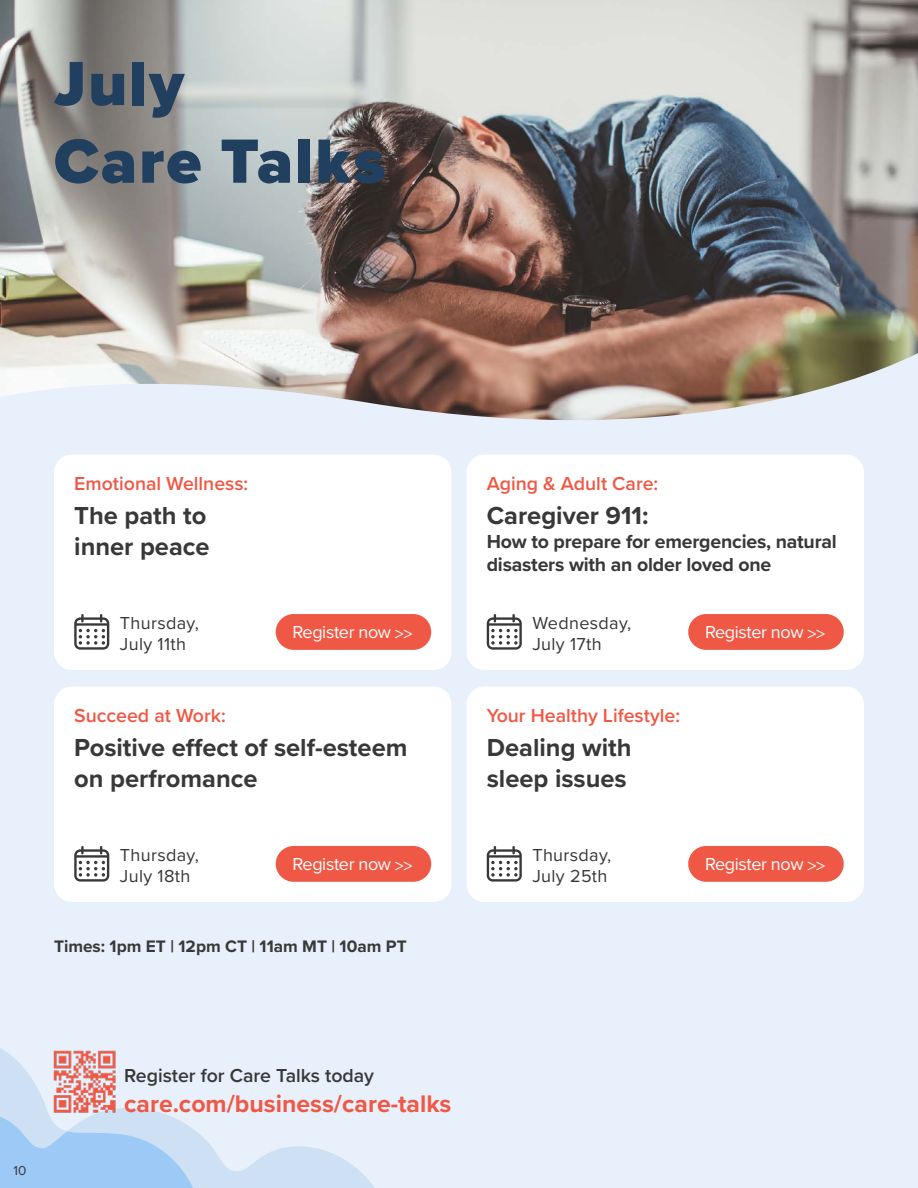
<style>
.page{position:relative;width:918px;height:1188px;background:#e7f0fb}
.page>*{position:absolute;margin:0;border:0;box-sizing:border-box;transform-origin:0 0}
.t1{font:900 64.65px/77.7px "Proxima Nova";letter-spacing:.03em;color:#213f5f}
.t2{font:700 25.5px/30.6px "Proxima Nova";color:#383838}
.t3{font:700 24.9px "Proxima Nova";color:#ef5844}
.t4{font:600 19.5px "Proxima Nova";color:#ef5844}
.t5{font:700 19.5px/23.4px "Proxima Nova";letter-spacing:-.01em;color:#383838}
.t6{font:600 19.5px "Proxima Nova";color:#383838}
.t7{font:18px/21px "Proxima Nova";letter-spacing:.02em;color:#383838}
.t8{font:18px "Proxima Nova";letter-spacing:-.02em;color:#fff}
.t9{font:700 17.25px "Proxima Nova";color:#383838}
.t10{font:13.5px "Proxima Nova";color:#383838}
</style>
<div class="page">
<svg style="left:0;top:1048px;width:374px;height:140px"></svg>
<div style="left:54px;top:686px;width:398px;height:216px;background:#fff;border-radius:18px"></div>
<svg style="left:74px;top:846px;width:35px;height:36px"></svg>
<div style="left:276px;top:846px;width:155px;height:36px;background:#ef5844;border-radius:18px"></div>
<div style="left:54px;top:455px;width:398px;height:215px;background:#fff;border-radius:18px"></div>
<svg style="left:74px;top:614px;width:35px;height:36px"></svg>
<div style="left:276px;top:614px;width:155px;height:36px;background:#ef5844;border-radius:18px"></div>
<div style="left:466px;top:686px;width:398px;height:216px;background:#fff;border-radius:18px"></div>
<svg style="left:487px;top:846px;width:35px;height:36px"></svg>
<div style="left:688px;top:846px;width:156px;height:36px;background:#ef5844;border-radius:18px"></div>
<div style="left:466px;top:455px;width:398px;height:215px;background:#fff;border-radius:18px"></div>
<svg style="left:487px;top:614px;width:35px;height:36px"></svg>
<div style="left:688px;top:614px;width:156px;height:36px;background:#ef5844;border-radius:18px"></div>
<img style="left:0;top:0;width:918px;height:420px">
<img style="left:44px;top:1048px;width:80px;height:74px">
<h1 class="t1" style="left:54px;top:44px;width:332px">July<br>Care Talks</h1>
<p class="t4" style="left:74px;top:469px;width:176px">Emotional Wellness:</p>
<p class="t4" style="left:487px;top:469px;width:173px">Aging &amp; Adult Care:</p>
<p class="t2" style="left:74px;top:500px;width:137px">The path to inner peace</p>
<p class="t2" style="left:487px;top:500px;width:163px">Caregiver 911:</p>
<p class="t5" style="left:487px;top:529px;width:352px">How to prepare for emergencies, natural disasters with an older loved one</p>
<p class="t7" style="left:120px;top:611px;width:81px">Thursday,<br>July 11th</p>
<p class="t8" style="left:293px;top:618px;width:122px">Register now &gt;&gt;</p>
<p class="t7" style="left:532px;top:611px;width:101px">Wednesday,<br>July 17th</p>
<p class="t8" style="left:705px;top:618px;width:122px">Register now &gt;&gt;</p>
<p class="t4" style="left:74px;top:701px;width:153px">Succeed at Work:</p>
<p class="t4" style="left:487px;top:701px;width:195px">Your Healthy Lifestyle:</p>
<p class="t2" style="left:74px;top:732px;width:335px">Positive effect of self-esteem on perfromance</p>
<p class="t2" style="left:487px;top:732px;width:146px">Dealing with sleep issues</p>
<p class="t7" style="left:120px;top:843px;width:81px">Thursday,<br>July 18th</p>
<p class="t8" style="left:293px;top:850px;width:122px">Register now &gt;&gt;</p>
<p class="t7" style="left:532px;top:843px;width:81px">Thursday,<br>July 25th</p>
<p class="t8" style="left:705px;top:850px;width:122px">Register now &gt;&gt;</p>
<p class="t9" style="left:54px;top:934px;width:354px">Times: 1pm ET | 12pm CT | 11am MT | 10am PT</p>
<p class="t10" style="left:14px;top:1160px;width:14px">10</p>
<p class="t6" style="left:124px;top:1061px;width:251px">Register for Care Talks today</p>
<p class="t3" style="left:124px;top:1085px;width:329px">care.com/business/care-talks</p>
</div>
